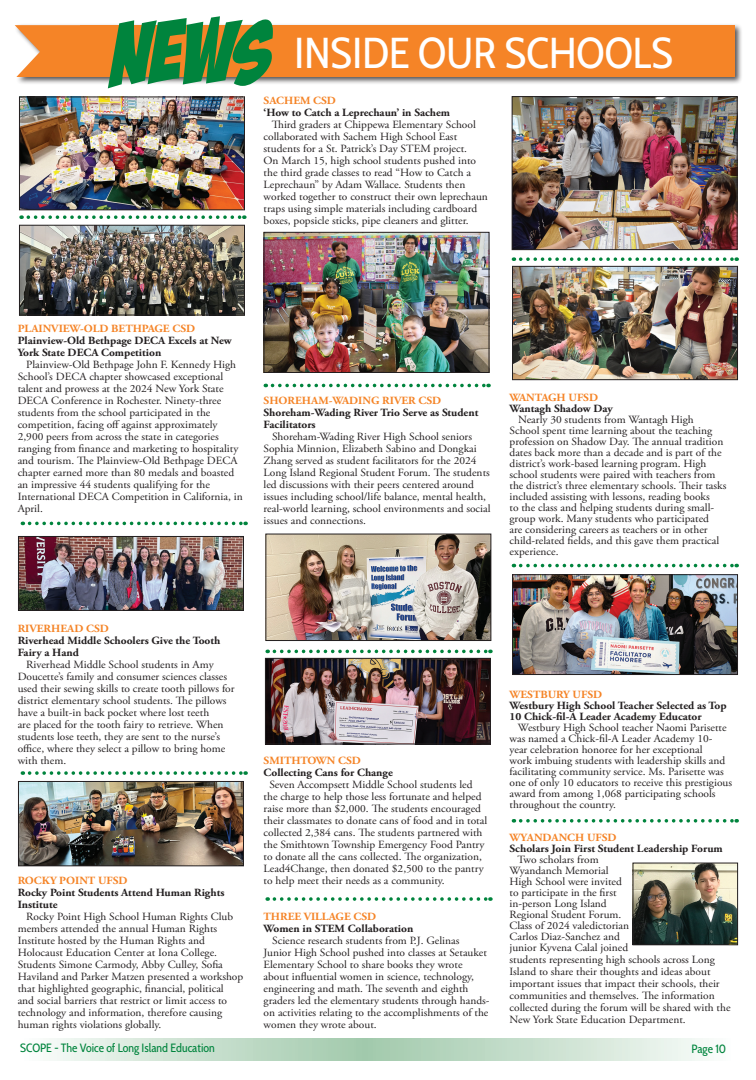
<style>
.page{position:relative;width:756px;height:1080px;background:#fff}
.page>*{position:absolute;margin:0;border:0;box-sizing:border-box;transform-origin:0 0}
.t1{font:43.2px "Cabin Condensed";color:#fff}
.t2{font:12px "Cabin Condensed";color:#00843d}
.t3{font:11px/12px "Adobe Garamond Pro";color:#231f20;scale:1.04 1}
.t4{font:700 11px/12px "Adobe Garamond Pro";color:#231f20;scale:1.04 1}
.t5{font:700 11px "Adobe Garamond Pro";color:#f58427;scale:1.04 1}
</style>
<div class="page">
<svg style="left:54px;top:1038px;width:646px;height:22px;background:#c8e0ce"></svg>
<div style="left:14px;top:23px;width:729px;height:62px;background:#231f20;opacity:.75"></div>
<div style="left:80px;top:25px;width:655px;height:52px;background:#f58427"></div>
<svg style="left:15px;top:25px;width:65px;height:52px"></svg>
<svg style="left:108px;top:16px;width:165px;height:72px"></svg>
<svg style="left:28px;top:215px;width:217px;height:4px"></svg>
<svg style="left:274px;top:650px;width:217px;height:3px"></svg>
<svg style="left:274px;top:897px;width:217px;height:4px"></svg>
<svg style="left:521px;top:257px;width:216px;height:4px"></svg>
<svg style="left:521px;top:564px;width:216px;height:3px"></svg>
<svg style="left:521px;top:819px;width:216px;height:4px"></svg>
<svg style="left:273px;top:384px;width:216px;height:3px"></svg>
<svg style="left:30px;top:522px;width:216px;height:3px"></svg>
<svg style="left:30px;top:771px;width:216px;height:4px"></svg>
<img style="left:20px;top:783px;width:222px;height:81px">
<div style="left:18px;top:781px;width:226px;height:85px;border:1px solid #231f20"></div>
<img style="left:20px;top:538px;width:222px;height:71px">
<div style="left:18px;top:536px;width:226px;height:75px;border:1px solid #231f20"></div>
<img style="left:267px;top:536px;width:222px;height:103px">
<div style="left:265px;top:534px;width:226px;height:107px;border:1px solid #231f20"></div>
<img style="left:514px;top:268px;width:222px;height:110px">
<div style="left:512px;top:266px;width:226px;height:114px;border:1px solid #231f20"></div>
<img style="left:514px;top:576px;width:222px;height:97px">
<div style="left:512px;top:574px;width:226px;height:101px;border:1px solid #231f20"></div>
<img style="left:635px;top:865px;width:101px;height:78px">
<div style="left:633px;top:863px;width:105px;height:82px;border:1px solid #231f20"></div>
<img style="left:267px;top:660px;width:222px;height:82px">
<div style="left:265px;top:658px;width:226px;height:86px;border:1px solid #231f20"></div>
<img style="left:514px;top:98px;width:222px;height:150px">
<div style="left:512px;top:96px;width:226px;height:154px;border:1px solid #231f20"></div>
<img style="left:266px;top:234px;width:221px;height:137px">
<div style="left:264px;top:232px;width:225px;height:141px;border:1px solid #231f20"></div>
<img style="left:21px;top:98px;width:222px;height:110px">
<div style="left:19px;top:96px;width:226px;height:114px;border:1px solid #231f20"></div>
<img style="left:21px;top:227px;width:222px;height:86px">
<div style="left:19px;top:225px;width:226px;height:90px;border:1px solid #231f20"></div>
<h1 class="t1" style="left:294px;top:19px;width:380px">INSIDE OUR SCHOOLS</h1>
<p class="t5" style="left:264px;top:94px;width:71px">SACHEM CSD</p>
<p class="t4" style="left:264px;top:107px;width:181px">‘How to Catch a Leprechaun’ in Sachem</p>
<p class="t3" style="left:264px;top:119px;width:217px;text-indent:8px">Third graders at Chippewa Elementary School collaborated with Sachem High School East students for a St. Patrick’s Day STEM project.<br>On March 15, high school students pushed into the third grade classes to read “How to Catch a Leprechaun” by Adam Wallace. Students then worked together to construct their own leprechaun traps using simple materials including cardboard boxes, popsicle sticks, pipe cleaners and glitter.</p>
<p class="t5" style="left:18px;top:322px;width:172px">PLAINVIEW-OLD BETHPAGE CSD</p>
<p class="t4" style="left:18px;top:335px;width:207px">Plainview-Old Bethpage DECA Excels at New<br>York State DECA Competition</p>
<p class="t3" style="left:18px;top:359px;width:218px;text-indent:9px">Plainview-Old Bethpage John F. Kennedy High School’s DECA chapter showcased exceptional talent and prowess at the 2024 New York State DECA Conference in Rochester. Ninety-three students from the school participated in the competition, facing off against approximately 2,900 peers from across the state in categories ranging from finance and marketing to hospitality and tourism. The Plainview-Old Bethpage DECA chapter earned more than 80 medals and boasted an impressive 44 students qualifying for the International DECA Competition in California, in April.</p>
<p class="t5" style="left:264px;top:394px;width:172px">SHOREHAM-WADING RIVER CSD</p>
<p class="t4" style="left:264px;top:407px;width:208px">Shoreham-Wading River Trio Serve as Student<br>Facilitators</p>
<p class="t3" style="left:264px;top:431px;width:220px;text-indent:9px">Shoreham-Wading River High School seniors Sophia Minnion, Elizabeth Sabino and Dongkai Zhang served as student facilitators for the 2024<br>Long Island Regional Student Forum. The students led discussions with their peers centered around issues including school/life balance, mental health, real-world learning, school environments and social issues and connections.</p>
<p class="t5" style="left:510px;top:391px;width:87px">WANTAGH UFSD</p>
<p class="t4" style="left:510px;top:403px;width:101px">Wantagh Shadow Day</p>
<p class="t3" style="left:510px;top:415px;width:210px;line-height:11px;text-indent:9px">Nearly 30 students from Wantagh High School spent time learning about the teaching profession on Shadow Day. The annual tradition dates back more than a decade and is part of the district’s work-based learning program. High school students were paired with teachers from the district’s three elementary schools. Their tasks included assisting with lessons, reading books<br>to the class and helping students during small&shy;group work. Many students who participated<br>are considering careers as teachers or in other child-related fields, and this gave them practical experience.</p>
<p class="t5" style="left:18px;top:622px;width:89px">RIVERHEAD CSD</p>
<p class="t4" style="left:18px;top:635px;width:196px">Riverhead Middle Schoolers Give the Tooth<br>Fairy a Hand</p>
<p class="t3" style="left:18px;top:659px;width:210px;text-indent:9px">Riverhead Middle School students in Amy Doucette’s family and consumer sciences classes used their sewing skills to create tooth pillows for district elementary school students. The pillows have a built-in back pocket where lost teeth<br>are placed for the tooth fairy to retrieve. When students lose teeth, they are sent to the nurse’s office, where they select a pillow to bring home with them.</p>
<p class="t5" style="left:18px;top:874px;width:107px">ROCKY POINT UFSD</p>
<p class="t4" style="left:18px;top:887px;width:200px">Rocky Point Students Attend Human Rights<br>Institute</p>
<p class="t3" style="left:18px;top:911px;width:218px;text-indent:9px">Rocky Point High School Human Rights Club members attended the annual Human Rights Institute hosted by the Human Rights and Holocaust Education Center at Iona College.<br>Students Simone Carmody, Abby Culley, Sofia Haviland and Parker Matzen presented a workshop that highlighted geographic, financial, political<br>and social barriers that restrict or limit access to technology and information, therefore causing human rights violations globally.</p>
<p class="t5" style="left:264px;top:754px;width:95px">SMITHTOWN CSD</p>
<p class="t4" style="left:264px;top:767px;width:126px">Collecting Cans for Change</p>
<p class="t3" style="left:264px;top:779px;width:216px;text-indent:6px">Seven Accompsett Middle School students led the charge to help those less fortunate and helped raise more than $2,000. The students encouraged their classmates to donate cans of food and in total collected 2,384 cans. The students partnered with the Smithtown Township Emergency Food Pantry to donate all the cans collected. The organization, Lead4Change, then donated $2,500 to the pantry to help meet their needs as a community.</p>
<p class="t5" style="left:264px;top:910px;width:110px">THREE VILLAGE CSD</p>
<p class="t4" style="left:264px;top:923px;width:145px">Women in STEM Collaboration</p>
<p class="t3" style="left:264px;top:935px;width:219px;text-indent:9px">Science research students from P.J. Gelinas Junior High School pushed into classes at Setauket Elementary School to share books they wrote about influential women in science, technology, engineering and math. The seventh and eighth graders led the elementary students through hands&shy;on activities relating to the accomplishments of the women they wrote about.</p>
<p class="t5" style="left:510px;top:688px;width:91px">WESTBURY UFSD</p>
<p class="t4" style="left:510px;top:701px;width:210px;line-height:11px">Westbury High School Teacher Selected as Top<br>10 Chick-fil-A Leader Academy Educator</p>
<p class="t3" style="left:510px;top:723px;width:216px;line-height:11px;text-indent:8px">Westbury High School teacher Naomi Parisette was named a Chick-fil-A Leader Academy 10- year celebration honoree for her exceptional<br>work imbuing students with leadership skills and facilitating community service. Ms. Parisette was one of only 10 educators to receive this prestigious award from among 1,068 participating schools throughout the country.</p>
<p class="t5" style="left:510px;top:831px;width:105px">WYANDANCH UFSD</p>
<p class="t4" style="left:510px;top:843px;width:207px">Scholars Join First Student Leadership Forum</p>
<p class="t3" style="left:510px;top:855px;width:117px;line-height:11px;text-indent:8px">Two scholars from<br>Wyandanch Memorial<br>High School were invited to participate in the first in-person Long Island<br>Regional Student Forum.<br>Class of 2024 valedictorian<br>Carlos Diaz-Sanchez and junior Kyvena Calal joined</p>
<p class="t3" style="left:510px;top:954px;width:214px">students representing high schools across Long Island to share their thoughts and ideas about important issues that impact their schools, their communities and themselves. The information collected during the forum will be shared with the New York State Education Department.</p>
<p class="t2" style="left:20px;top:1039px;width:196px">SCOPE - The Voice of Long Island Education</p>
<p class="t2" style="left:692px;top:1040px;width:36px">Page 10</p>
</div>
